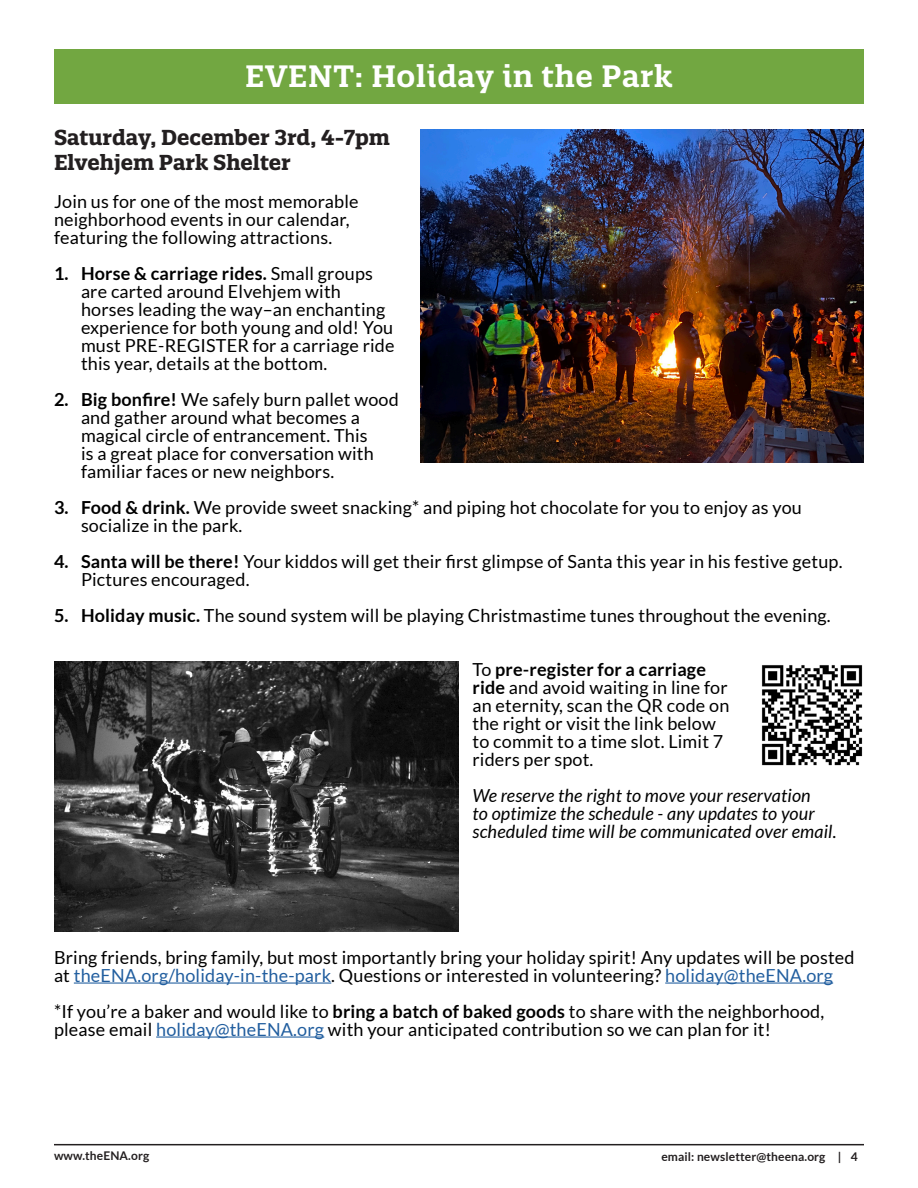
<style>
.page{position:relative;width:918px;height:1188px;background:#fff}
.page>*{position:absolute;margin:0;border:0;box-sizing:border-box;transform-origin:0 0}
.Headline{font:600 30px "Quatro Slab";letter-spacing:.025em;color:#fff}
.Sub_Headline{font:700 21px "Quatro Slab";color:#231f20}
.Body_Copy{font:18px/18px "Lato";letter-spacing:.01em;color:#000}
.Body_Copy-2{font:italic 18px/18px "Lato";letter-spacing:.01em;color:#000}
.t1{font:700 12px "Lato";letter-spacing:.01em;color:#231f20}
.s1{font-weight:700}
.s2{color:#215e9f}
</style>
<div class="page">
<hr style="left:54px;top:1144px;width:810px;height:1px;background:#231f20">
<div style="left:54px;top:50px;width:810px;height:54px;background:#72a741"></div>
<hr style="left:74px;top:983px;width:257px;height:1px;background:#215e9f">
<hr style="left:665px;top:983px;width:168px;height:1px;background:#215e9f">
<hr style="left:156px;top:1037px;width:168px;height:1px;background:#215e9f">
<img style="left:420px;top:130px;width:444px;height:332px">
<img style="left:761px;top:665px;width:102px;height:101px">
<img style="left:54px;top:662px;width:405px;height:270px">
<p class="Headline" style="left:245px;top:57px;width:429px">EVENT: Holiday in the Park</p>
<p class="Sub_Headline" style="left:54px;top:124px;width:338px">Saturday, December 3rd, 4-7pm</p>
<p class="Sub_Headline" style="left:54px;top:149px;width:238px">Elvehjem Park Shelter</p>
<p class="Body_Copy" style="left:54px;top:192px;width:306px">Join us for one of the most memorable neighborhood events in our calendar, featuring the following attractions.</p>
<p class="Body_Copy" style="left:81px;top:264px;width:315px;text-indent:-27px"><span class="s1">1. Horse &amp; carriage rides.</span> Small groups are carted around Elvehjem with horses leading the way–an enchanting experience for both young and old! You must PRE-REGISTER for a carriage ride this year, details at the bottom.</p>
<p class="Body_Copy" style="left:81px;top:390px;width:319px;text-indent:-27px"><span class="s1">2. Big bonfire!</span> We safely burn pallet wood and gather around what becomes a magical circle of entrancement. This<br>is a great place for conversation with familiar faces or new neighbors.</p>
<p class="Body_Copy" style="left:81px;top:498px;width:722px;text-indent:-27px"><span class="s1">3. Food &amp; drink.</span> We provide sweet snacking* and piping hot chocolate for you to enjoy as you socialize in the park.</p>
<p class="Body_Copy" style="left:81px;top:552px;width:763px;text-indent:-27px"><span class="s1">4. Santa will be there!</span> Your kiddos will get their first glimpse of Santa this year in his festive getup.<br>Pictures encouraged.</p>
<p class="Body_Copy" style="left:54px;top:606px;width:778px"><span class="s1">5. Holiday music.</span> The sound system will be playing Christmastime tunes throughout the evening.</p>
<p class="Body_Copy" style="left:472px;top:660px;width:258px">To <span class="s1">pre-register for a carriage ride</span> and avoid waiting in line for an eternity, scan the QR code on the right or visit the link below to commit to a time slot. Limit 7 riders per spot.</p>
<p class="Body_Copy-2" style="left:472px;top:787px;width:366px">We reserve the right to move your reservation<br>to optimize the schedule - any updates to your scheduled time will be communicated over email.</p>
<p class="Body_Copy" style="left:54px;top:948px;width:802px">Bring friends, bring family, but most importantly bring your holiday spirit! Any updates will be posted at <span class="s2">theENA.org/holiday-in-the-park</span>. Questions or interested in volunteering? <span class="s2">holiday@theENA.org</span></p>
<p class="Body_Copy" style="left:54px;top:1002px;width:772px">*If you’re a baker and would like to <span class="s1">bring a batch of baked goods</span> to share with the neighborhood, please email <span class="s2">holiday@theENA.org</span> with your anticipated contribution so we can plan for it!</p>
<p class="t1" style="left:54px;top:1149px;width:97px">www.theENA.org</p>
<p class="t1" style="left:661px;top:1149px;width:198px">email: newsletter@theena.org | 4</p>
</div>
